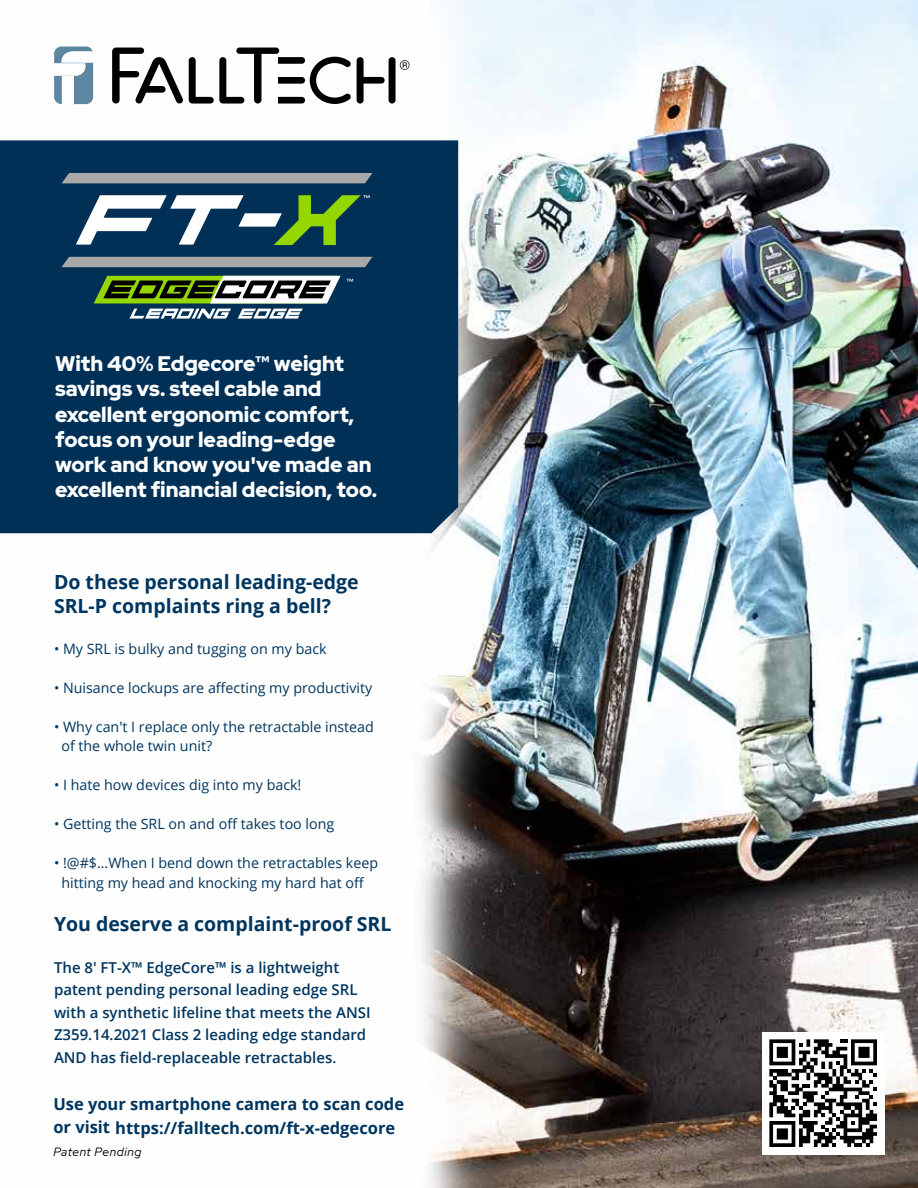
<style>
.page{position:relative;width:918px;height:1188px;background:#fff}
.page>*{position:absolute;margin:0;border:0;box-sizing:border-box;transform-origin:0 0}
.t1{font:900 21px/25.2px "Red Hat Display";color:#fff}
.t2{font:700 19.5px/23.4px "Open Sans";color:#00355f}
.t3{font:700 16.5px/23.4px "Open Sans";color:#00355f}
.t4{font:600 15px/22.5px "Open Sans";color:#00355f}
.t5{font:14.25px/19.5px "Open Sans";color:#00355f}
.t6{font:italic 12px "Red Hat Display";letter-spacing:.05em;color:#000}
.s1{font-size:14.25px}
</style>
<div class="page">
<img style="left:0;top:0;width:918px;height:1188px">
<div style="left:0;top:140px;width:458px;height:393px;background:#003056"></div>
<svg style="left:54px;top:46px;width:39px;height:58px"></svg>
<div style="left:62px;top:77px;width:11px;height:27px;background:#fff"></div>
<svg style="left:112px;top:48px;width:297px;height:56px"></svg>
<div style="left:62px;top:257px;width:311px;height:10px;background:#a8a8a9"></div>
<div style="left:62px;top:173px;width:311px;height:10px;background:#a8a8a9"></div>
<svg style="left:76px;top:195px;width:294px;height:50px"></svg>
<svg style="left:347px;top:279px;width:6px;height:3px"></svg>
<svg style="left:129px;top:309px;width:102px;height:10px"></svg>
<svg style="left:238px;top:309px;width:65px;height:10px"></svg>
<svg style="left:94px;top:276px;width:247px;height:27px"></svg>
<div style="left:762px;top:1032px;width:122px;height:122px;background:#fff"></div>
<svg style="left:769px;top:1039px;width:108px;height:108px"></svg>
<h1 class="t1" style="left:55px;top:351px;width:324px">With 40% Edgecore™ weight savings vs. steel cable and excellent ergonomic comfort, focus on your leading-edge work and know you've made an excellent financial decision, too.</h1>
<h2 class="t2" style="left:54px;top:570px;width:306px">Do these personal leading-edge<br>SRL-P complaints ring a bell?</h2>
<p class="t5" style="left:54px;top:638px;width:274px">• My SRL is bulky and tugging on my back</p>
<p class="t5" style="left:54px;top:677px;width:320px">• Nuisance lockups are affecting my productivity</p>
<p class="t5" style="left:61px;top:716px;width:314px;text-indent:-7px">• Why can't I replace only the retractable instead of the whole twin unit?</p>
<p class="t5" style="left:54px;top:775px;width:249px">• I hate how devices dig into my back!</p>
<p class="t5" style="left:54px;top:814px;width:282px">• Getting the SRL on and off takes too long</p>
<p class="t5" style="left:54px;top:853px;width:326px;text-align:center">• !@#$...When I bend down the retractables keep hitting my head and knocking my hard hat off</p>
<h2 class="t2" style="left:54px;top:911px;width:339px">You deserve a complaint-proof SRL</h2>
<p class="t4" style="left:54px;top:956px;width:318px">The 8' FT-X™ EdgeCore™ is a lightweight patent pending personal leading edge SRL with a synthetic lifeline that meets the ANSI Z359.14.2021 Class 2 leading edge standard AND has field-replaceable retractables<span class="s1">.</span></p>
<p class="t3" style="left:53px;top:1092px;width:352px">Use your smartphone camera to scan code or visit https://falltech.com/ft-x-edgecore</p>
<p class="t6" style="left:53px;top:1144px;width:90px">Patent Pending</p>
</div>
